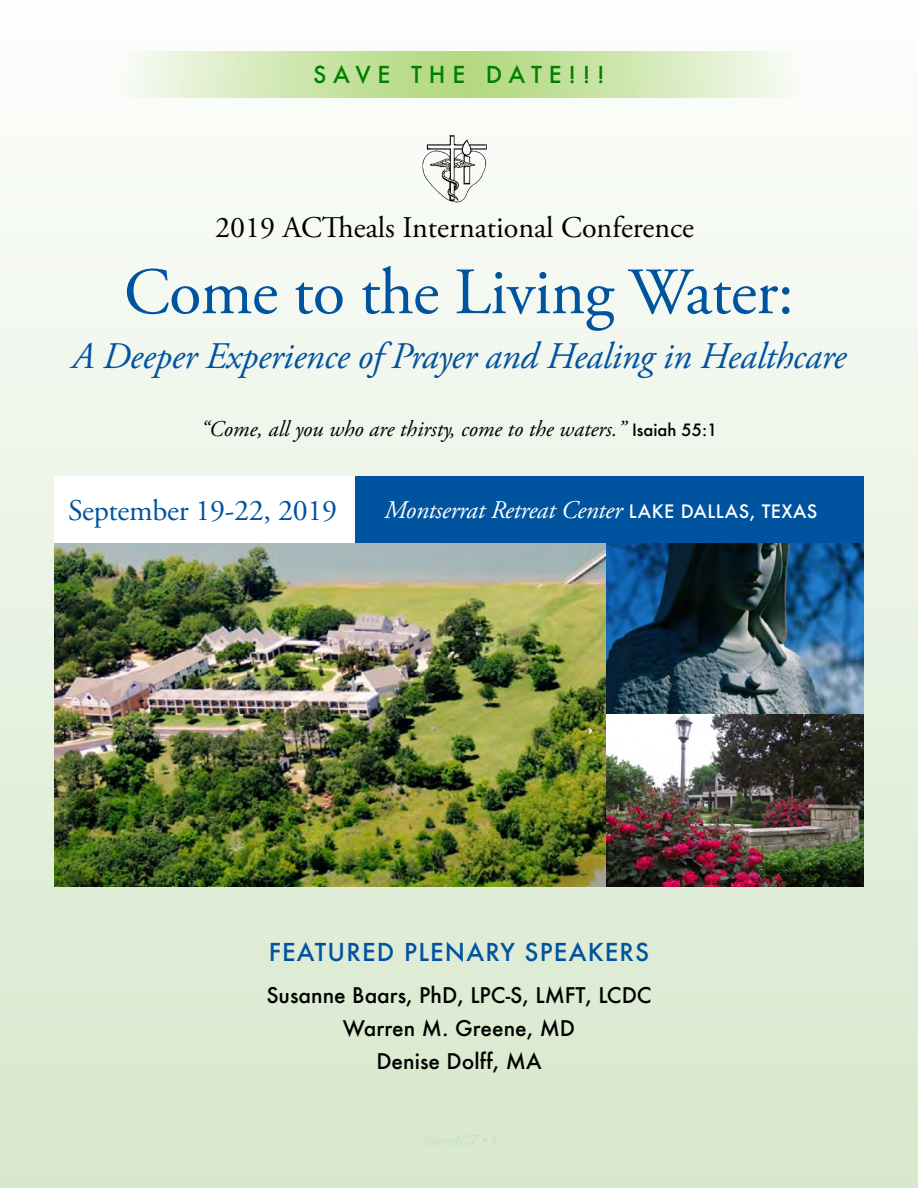
<style>
.page{position:relative;width:918px;height:1188px;background:#fff}
.page>*{position:absolute;margin:0;border:0;box-sizing:border-box;transform-origin:0 0}
.t1{font:66px "Adobe Garamond Pro";letter-spacing:-.01em;color:#00539f}
.t2{font:italic 37.5px "Adobe Garamond Pro";letter-spacing:-.01em;color:#00539f}
.t3{font:30px "Adobe Garamond Pro";color:#000}
.t4{font:30px "Adobe Garamond Pro";letter-spacing:-.01em;color:#00539f}
.t5{font:italic 25.5px "Adobe Garamond Pro";letter-spacing:-.01em;color:#fff}
.t6{font:500 24px "Futura";letter-spacing:.05em;color:#00539f}
.t7{font:500 22.8px "Futura";letter-spacing:.295em;color:#008000}
.t8{font:italic 22.5px "Adobe Garamond Pro";color:#000}
.t9{font:500 21px/33px "Futura";color:#000;text-align:center}
.s1{font-family:"Futura";font-weight:500;font-style:normal;font-size:16.5px}
.s2{font-family:"Futura";font-weight:500;font-style:normal;font-size:18px}
</style>
<div class="page">
<div style="left:0;top:0;width:918px;height:1188px;background:linear-gradient(to bottom,#fdfefd,#d6e8cc)"></div>
<div style="left:354px;top:476px;width:510px;height:67px;background:#00539f"></div>
<img style="left:54px;top:543px;width:552px;height:344px">
<img style="left:417px;top:130px;width:76px;height:76px">
<img style="left:606px;top:543px;width:258px;height:344px">
<div style="left:54px;top:476px;width:300px;height:67px;background:#fff"></div>
<svg style="left:114px;top:51px;width:690px;height:46px;background:#d2e8b5"></svg>
<p class="t7" style="left:313px;top:59px;width:293px">SAVE THE DATE!!!</p>
<h3 class="t3" style="left:215px;top:209px;width:480px">2019 ACTheals International Conference</h3>
<h1 class="t1" style="left:124px;top:253px;width:672px">Come to the Living Water:</h1>
<h2 class="t2" style="left:72px;top:334px;width:776px">A Deeper Experience of Prayer and Healing in Healthcare</h2>
<p class="t8" style="left:201px;top:415px;width:518px">“Come, all you who are thirsty, come to the waters.” <span class="s1">Isaiah 55:1</span></p>
<h3 class="t4" style="left:68px;top:492px;width:271px">September 19-22, 2019</h3>
<p class="t5" style="left:384px;top:494px;width:434px">Montserrat Retreat Center <span class="s2">LAKE DALLAS, TEXAS</span></p>
<p class="t6" style="left:269px;top:936px;width:382px">FEATURED PLENARY SPEAKERS</p>
<p class="t9" style="left:266px;top:979px;width:387px">Susanne Baars, PhD, LPC-S, LMFT, LCDC<br>Warren M. Greene, MD<br>Denise Dolff, MA</p>
</div>
